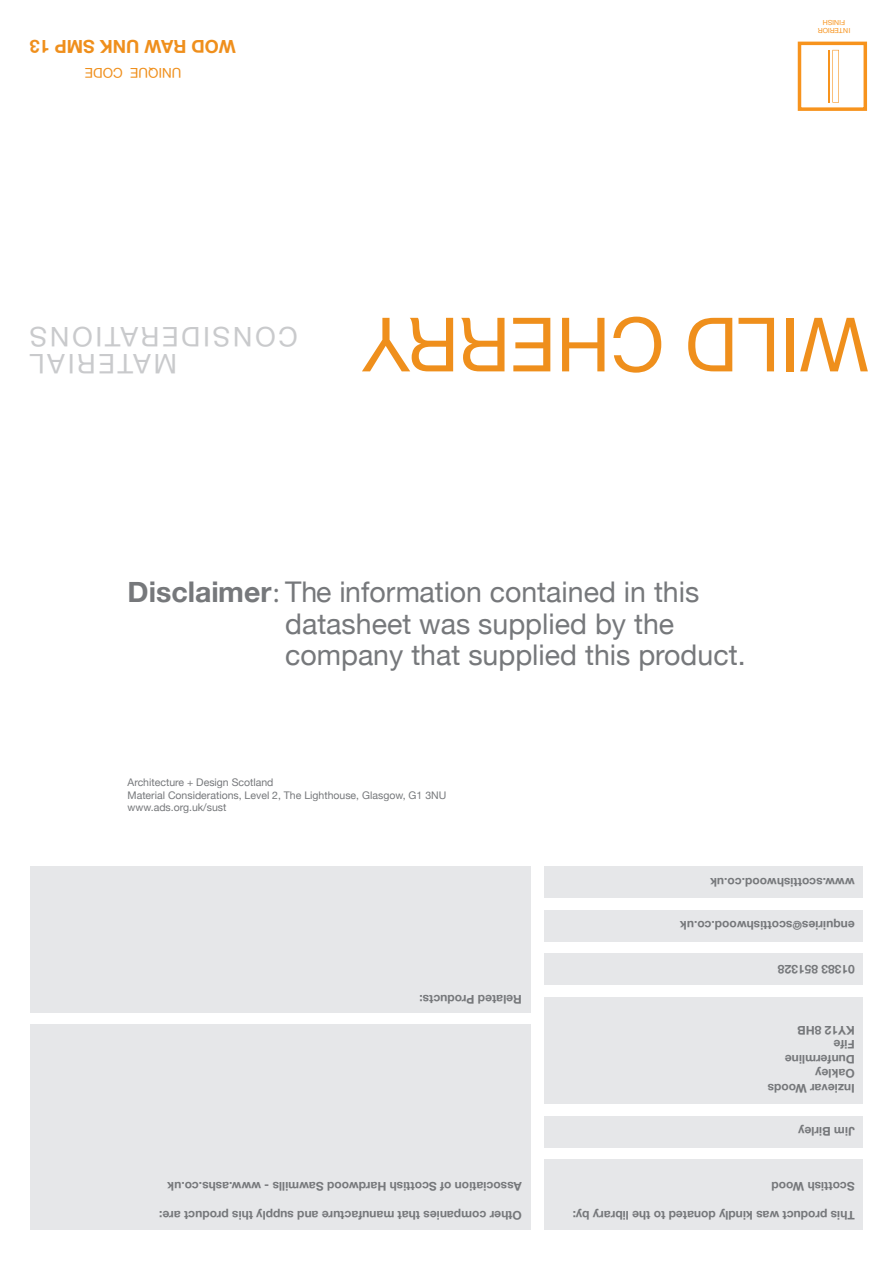
<style>
.page{position:relative;width:893px;height:1263px;background:#fff}
.page>*{position:absolute;margin:0;border:0;box-sizing:border-box;transform-origin:0 0}
.t1{font:75px "Helvetica Neue";color:#ef8f1c}
.t2{font:28.5px/31.5px "Helvetica Neue";color:#76787b}
.t3{font:27px/27px "Helvetica Neue";letter-spacing:.1em;color:#c9cacc;text-align:right}
.t4{font:700 18px "Helvetica Neue";color:#ef8f1c}
.t5{font:13.5px "Helvetica Neue";color:#ef8f1c}
.t6{font:700 12px "Helvetica Neue";color:#76787b}
.t7{font:10.5px "Helvetica Neue";color:#76787b}
.t8{font:7.05px/8.4px "Helvetica Neue";color:#f7931d;text-align:center}
.s1{font-weight:700}
.s2{font-family:"Myriad Pro"}
</style>
<div class="page">
<div style="left:544px;top:1115px;width:319px;height:32px;background:#e6e7e9"></div>
<div style="left:544px;top:997px;width:319px;height:107px;background:#e6e7e9"></div>
<div style="left:544px;top:953px;width:319px;height:32px;background:#e6e7e9"></div>
<div style="left:544px;top:910px;width:319px;height:31px;background:#e6e7e9"></div>
<div style="left:544px;top:866px;width:319px;height:32px;background:#e6e7e9"></div>
<div style="left:544px;top:1159px;width:319px;height:70px;background:#e6e7e9"></div>
<div style="left:30px;top:1024px;width:500px;height:205px;background:#e6e7e9"></div>
<div style="left:30px;top:866px;width:500px;height:147px;background:#e6e7e9"></div>
<hr style="left:828px;top:50px;width:2px;height:53px;background:#f7931d">
<svg style="left:832px;top:50px;width:7px;height:53px"></svg>
<div style="left:798px;top:42px;width:69px;height:69px;border:3px solid #f7931d"></div>
<p class="t4" style="left:236px;top:57px;width:207px;rotate:-180deg">WOD RAW UNK SMP 13</p>
<p class="t5" style="left:182px;top:81px;width:98px;rotate:-180deg">UNIQUE CODE</p>
<p class="t8" style="left:850px;top:35px;width:34px;rotate:-180deg">INTERIOR<br>FINISH</p>
<p class="t3" style="left:298px;top:377px;width:270px;rotate:-180deg">MATERIAL<br>CONSIDERATIONS</p>
<p class="t1" style="left:869px;top:389px;width:508px;rotate:-180deg">WILD CHERRY</p>
<p class="t2" style="left:285px;top:576px;width:462px;text-indent:-158px"><span class="s1">Disclaimer</span><span class="s2">:</span> The information contained in this datasheet was supplied by the company that supplied this product.</p>
<p class="t7" style="left:128px;top:776px;width:147px">Architecture + Design Scotland</p>
<p class="t7" style="left:128px;top:789px;width:320px">Material Considerations, Level 2, The Lighthouse, Glasgow, G1 3NU</p>
<p class="t7" style="left:128px;top:801px;width:100px">www.ads.org.uk/sust</p>
<p class="t6" style="left:522px;top:1007px;width:104px;rotate:-180deg">Related Products:</p>
<p class="t6" style="left:522px;top:1194px;width:356px;rotate:-180deg">Association of Scottish Hardwood Sawmills - www.ashs.co.uk</p>
<p class="t6" style="left:522px;top:1223px;width:364px;rotate:-180deg">Other companies that manufacture and supply this product are:</p>
<p class="t6" style="left:855px;top:889px;width:146px;rotate:-180deg">www.scottishwood.co.uk</p>
<p class="t6" style="left:855px;top:933px;width:176px;rotate:-180deg">enquiries@scottishwood.co.uk</p>
<p class="t6" style="left:855px;top:977px;width:78px;rotate:-180deg">01383 851328</p>
<p class="t6" style="left:855px;top:1037px;width:59px;rotate:-180deg">KY12 8HB</p>
<p class="t6" style="left:855px;top:1052px;width:23px;rotate:-180deg">Fife</p>
<p class="t6" style="left:855px;top:1066px;width:71px;rotate:-180deg">Dunfermline</p>
<p class="t6" style="left:855px;top:1081px;width:41px;rotate:-180deg">Oakley</p>
<p class="t6" style="left:855px;top:1095px;width:89px;rotate:-180deg">Inzievar Woods</p>
<p class="t6" style="left:855px;top:1139px;width:58px;rotate:-180deg">Jim Birley</p>
<p class="t6" style="left:855px;top:1194px;width:85px;rotate:-180deg">Scottish Wood</p>
<p class="t6" style="left:855px;top:1223px;width:283px;rotate:-180deg">This product was kindly donated to the library by:</p>
</div>
